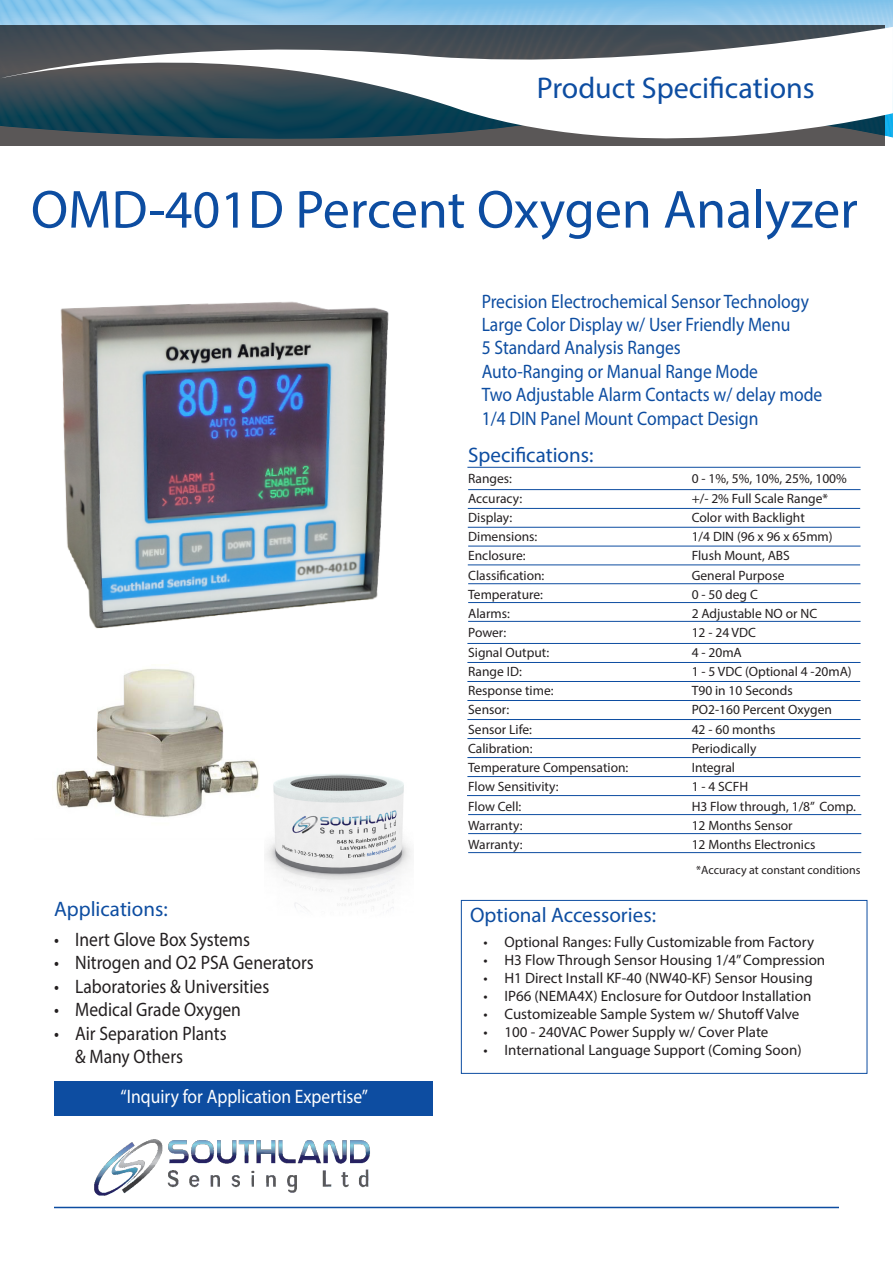
<style>
.page{position:relative;width:893px;height:1263px;background:#fff}
.page>*{position:absolute;margin:0;border:0;box-sizing:border-box;transform-origin:0 0}
.t1{font:54px "Myriad Pro";color:#0d4da1}
.t2{font:30px "Myriad Pro";color:#0d4da1}
.t3{font:21px "Myriad Pro";color:#0d4da1}
.t4{font:19.5px "Myriad Pro";color:#0d4da1;scale:.9 1}
.t5{font:19.5px "Myriad Pro";color:#231f20;scale:.9 1}
.t6{font:19.5px "Myriad Pro";color:#fff;scale:.9 1}
.t7{font:15px "Myriad Pro";color:#231f20}
.t8{font:13.5px "Myriad Pro";color:#231f20}
.t9{font:12px "Myriad Pro";color:#231f20}
</style>
<div class="page">
<svg style="left:0;top:0;width:893px;height:27px;background:#88bfe1"></svg>
<svg style="left:0;top:27px;width:893px;height:119px"></svg>
<hr style="left:54px;top:1207px;width:785px;height:1px;background:#0d4da1">
<img style="left:81px;top:1115px;width:309px;height:94px">
<hr style="left:467px;top:467px;width:393px;height:1px;background:#0d4da1">
<hr style="left:468px;top:508px;width:392px;height:1px;background:#0d4da1">
<hr style="left:468px;top:527px;width:392px;height:1px;background:#0d4da1">
<hr style="left:468px;top:546px;width:392px;height:1px;background:#0d4da1">
<hr style="left:468px;top:564px;width:392px;height:1px;background:#0d4da1">
<hr style="left:468px;top:583px;width:392px;height:1px;background:#0d4da1">
<hr style="left:468px;top:602px;width:392px;height:1px;background:#0d4da1">
<hr style="left:468px;top:621px;width:392px;height:1px;background:#0d4da1">
<hr style="left:467px;top:643px;width:393px;height:1px;background:#0d4da1">
<hr style="left:467px;top:662px;width:393px;height:1px;background:#0d4da1">
<hr style="left:467px;top:681px;width:393px;height:1px;background:#0d4da1">
<hr style="left:467px;top:700px;width:393px;height:1px;background:#0d4da1">
<hr style="left:467px;top:719px;width:393px;height:1px;background:#0d4da1">
<hr style="left:467px;top:738px;width:393px;height:1px;background:#0d4da1">
<hr style="left:467px;top:757px;width:393px;height:1px;background:#0d4da1">
<hr style="left:467px;top:776px;width:393px;height:1px;background:#0d4da1">
<div style="left:461px;top:900px;width:406px;height:174px;background:#fff;border:1px solid #0d4da1"></div>
<hr style="left:468px;top:489px;width:392px;height:1px;background:#0d4da1">
<hr style="left:467px;top:795px;width:393px;height:1px;background:#0d4da1">
<hr style="left:468px;top:814px;width:393px;height:1px;background:#0d4da1">
<hr style="left:468px;top:833px;width:393px;height:1px;background:#0d4da1">
<hr style="left:468px;top:852px;width:393px;height:1px;background:#0d4da1">
<div style="left:54px;top:1081px;width:379px;height:34px;background:#0d4da1"></div>
<img style="left:56px;top:669px;width:203px;height:149px">
<img style="left:265px;top:774px;width:147px;height:135px">
<img style="left:60px;top:301px;width:329px;height:328px">
<p class="t2" style="left:537px;top:69px;width:279px">Product Specifications</p>
<p class="t1" style="left:31px;top:176px;width:828px">OMD-401D Percent Oxygen Analyzer</p>
<p class="t3" style="left:54px;top:896px;width:115px">Applications:</p>
<p class="t5" style="left:54px;top:927px;width:219px">• Inert Glove Box Systems</p>
<p class="t5" style="left:54px;top:951px;width:290px">• Nitrogen and O2 PSA Generators</p>
<p class="t5" style="left:54px;top:974px;width:241px">• Laboratories &amp; Universities</p>
<p class="t5" style="left:54px;top:998px;width:209px">• Medical Grade Oxygen</p>
<p class="t5" style="left:54px;top:1021px;width:193px">• Air Separation Plants</p>
<p class="t5" style="left:75px;top:1044px;width:121px">&amp; Many Others</p>
<p class="t6" style="left:121px;top:1084px;width:276px">“Inquiry for Application Expertise”</p>
<p class="t4" style="left:482px;top:289px;width:365px">Precision Electrochemical Sensor Technology</p>
<p class="t4" style="left:482px;top:312px;width:345px">Large Color Display w/ User Friendly Menu</p>
<p class="t4" style="left:482px;top:336px;width:223px">5 Standard Analysis Ranges</p>
<p class="t4" style="left:482px;top:359px;width:309px">Auto-Ranging or Manual Range Mode</p>
<p class="t4" style="left:482px;top:383px;width:380px">Two Adjustable Alarm Contacts w/ delay mode</p>
<p class="t4" style="left:482px;top:406px;width:309px">1/4 DIN Panel Mount Compact Design</p>
<p class="t3" style="left:468px;top:442px;width:127px">Specifications:</p>
<p class="t8" style="left:468px;top:470px;width:45px">Ranges:</p>
<p class="t8" style="left:692px;top:470px;width:157px">0 - 1%, 5%, 10%, 25%, 100%</p>
<p class="t8" style="left:468px;top:490px;width:56px">Accuracy:</p>
<p class="t8" style="left:692px;top:490px;width:138px">+/- 2% Full Scale Range*</p>
<p class="t8" style="left:468px;top:509px;width:46px">Display:</p>
<p class="t8" style="left:692px;top:509px;width:115px">Color with Backlight</p>
<p class="t8" style="left:468px;top:528px;width:71px">Dimensions:</p>
<p class="t8" style="left:692px;top:528px;width:142px">1/4 DIN (96 x 96 x 65mm)</p>
<p class="t8" style="left:468px;top:547px;width:59px">Enclosure:</p>
<p class="t8" style="left:692px;top:547px;width:100px">Flush Mount, ABS</p>
<p class="t8" style="left:468px;top:567px;width:78px">Classification:</p>
<p class="t8" style="left:692px;top:567px;width:94px">General Purpose</p>
<p class="t8" style="left:468px;top:586px;width:76px">Temperature:</p>
<p class="t8" style="left:692px;top:586px;width:68px">0 - 50 deg C</p>
<p class="t8" style="left:468px;top:605px;width:43px">Alarms:</p>
<p class="t8" style="left:692px;top:605px;width:127px">2 Adjustable NO or NC</p>
<p class="t8" style="left:468px;top:624px;width:40px">Power:</p>
<p class="t8" style="left:692px;top:624px;width:66px">12 - 24 VDC</p>
<p class="t8" style="left:468px;top:644px;width:82px">Signal Output:</p>
<p class="t8" style="left:692px;top:644px;width:52px">4 - 20mA</p>
<p class="t8" style="left:468px;top:663px;width:55px">Range ID:</p>
<p class="t8" style="left:692px;top:663px;width:162px">1 - 5 VDC (Optional 4 -20mA)</p>
<p class="t8" style="left:468px;top:682px;width:87px">Response time:</p>
<p class="t8" style="left:692px;top:682px;width:102px">T90 in 10 Seconds</p>
<p class="t8" style="left:468px;top:701px;width:43px">Sensor:</p>
<p class="t8" style="left:692px;top:701px;width:142px">PO2-160 Percent Oxygen</p>
<p class="t8" style="left:468px;top:721px;width:65px">Sensor Life:</p>
<p class="t8" style="left:692px;top:721px;width:85px">42 - 60 months</p>
<p class="t8" style="left:468px;top:740px;width:66px">Calibration:</p>
<p class="t8" style="left:692px;top:740px;width:66px">Periodically</p>
<p class="t8" style="left:468px;top:759px;width:162px">Temperature Compensation:</p>
<p class="t8" style="left:692px;top:759px;width:45px">Integral</p>
<p class="t8" style="left:468px;top:778px;width:92px">Flow Sensitivity:</p>
<p class="t8" style="left:692px;top:778px;width:58px">1 - 4 SCFH</p>
<p class="t8" style="left:468px;top:798px;width:55px">Flow Cell:</p>
<p class="t8" style="left:692px;top:798px;width:166px">H3 Flow through, 1/8” Comp.</p>
<p class="t8" style="left:468px;top:817px;width:56px">Warranty:</p>
<p class="t8" style="left:692px;top:817px;width:102px">12 Months Sensor</p>
<p class="t8" style="left:468px;top:836px;width:56px">Warranty:</p>
<p class="t8" style="left:692px;top:836px;width:125px">12 Months Electronics</p>
<p class="t9" style="left:696px;top:863px;width:166px">*Accuracy at constant conditions</p>
<p class="t3" style="left:470px;top:902px;width:187px">Optional Accessories:</p>
<p class="t7" style="left:483px;top:932px;width:332px">• Optional Ranges: Fully Customizable from Factory</p>
<p class="t7" style="left:483px;top:950px;width:343px">• H3 Flow Through Sensor Housing 1/4” Compression</p>
<p class="t7" style="left:483px;top:968px;width:331px">• H1 Direct Install KF-40 (NW40-KF) Sensor Housing</p>
<p class="t7" style="left:483px;top:986px;width:329px">• IP66 (NEMA4X) Enclosure for Outdoor Installation</p>
<p class="t7" style="left:483px;top:1004px;width:317px">• Customizeable Sample System w/ Shutoff Valve</p>
<p class="t7" style="left:483px;top:1022px;width:286px">• 100 - 240VAC Power Supply w/ Cover Plate</p>
<p class="t7" style="left:483px;top:1040px;width:320px">• International Language Support (Coming Soon)</p>
</div>
